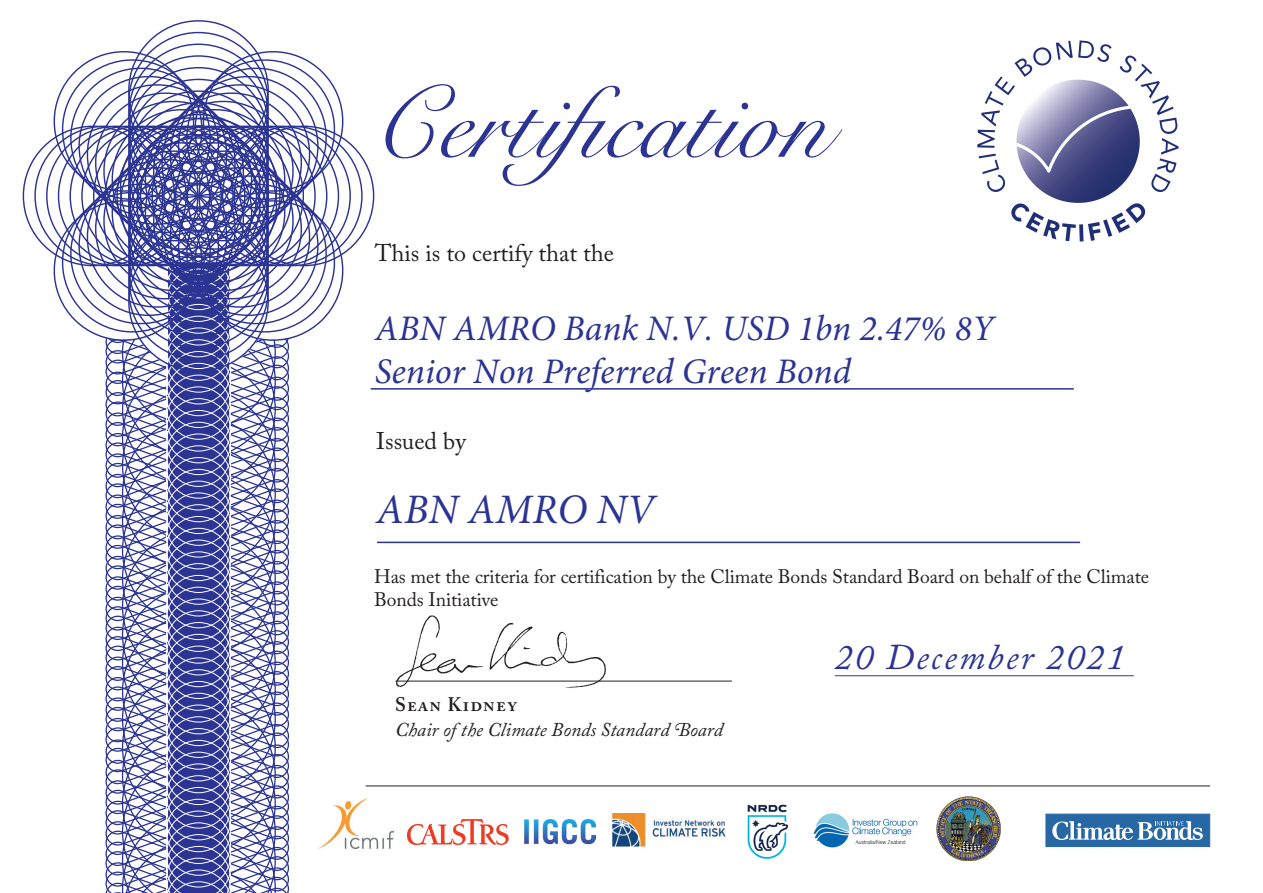
<style>
.page{position:relative;width:1263px;height:893px;background:#fff}
.page>*{position:absolute;margin:0;border:0;box-sizing:border-box;transform-origin:0 0}
.t1{font:102px "Snell Roundhand";letter-spacing:.005em;color:#2b3393}
.t2{font:italic 42px "Minion Pro";color:#2b3393}
.t3{font:italic 36px/43.2px "Minion Pro";color:#2b3393}
.t4{font:italic 36px "Adobe Caslon Pro";letter-spacing:.06em;color:#2b3393}
.t5{font:24px "Adobe Caslon Pro";color:#231f20}
.t6{font:19.5px/23.4px "Adobe Caslon Pro";letter-spacing:-.005em;color:#231f20}
.t7{font:italic 19.5px "Adobe Caslon Pro";color:#231f20}
.t8{font:600 19.5px "Adobe Caslon Pro";letter-spacing:.06em;color:#231f20}
</style>
<div class="page">
<img style="left:395px;top:615px;width:217px;height:73px">
<svg style="left:45px;top:20px;width:307px;height:873px"></svg>
<hr style="left:395px;top:681px;width:337px;height:1px;background:#231f20">
<hr style="left:366px;top:786px;width:844px;height:1px;background:#231f20">
<img style="left:977px;top:40px;width:202px;height:202px">
<img style="left:407px;top:819px;width:101px;height:27px">
<img style="left:937px;top:796px;width:63px;height:64px">
<img style="left:318px;top:798px;width:75px;height:51px">
<img style="left:813px;top:813px;width:105px;height:35px">
<img style="left:613px;top:813px;width:113px;height:34px">
<img style="left:524px;top:819px;width:72px;height:26px">
<img style="left:747px;top:804px;width:42px;height:55px">
<div style="left:1045px;top:814px;width:165px;height:33px;background:#2767a4"></div>
<svg style="left:1045px;top:820px;width:158px;height:21px"></svg>
<hr style="left:377px;top:542px;width:703px;height:1px;background:#2b3393">
<hr style="left:371px;top:388px;width:703px;height:1px;background:#2b3393">
<hr style="left:835px;top:675px;width:299px;height:1px;background:#2b3393">
<p class="t1" style="left:371px;top:43px;width:460px">Certification</p>
<p class="t5" style="left:375px;top:238px;width:241px">This is to certify that the</p>
<p class="t3" style="left:375px;top:307px;width:621px">ABN AMRO Bank N.V. USD 1bn 2.47% 8Y<br>Senior Non Preferred Green Bond</p>
<p class="t5" style="left:376px;top:427px;width:91px">Issued by</p>
<p class="t2" style="left:376px;top:481px;width:280px">ABN AMRO NV</p>
<p class="t6" style="left:374px;top:564px;width:776px">Has met the criteria for certification by the Climate Bonds Standard Board on behalf of the Climate<br>Bonds Initiative</p>
<p class="t4" style="left:835px;top:636px;width:292px">20 December 2021</p>
<p class="t8" style="left:395px;top:693px;width:123px">Sean Kidney</p>
<p class="t7" style="left:395px;top:718px;width:329px">Chair of the Climate Bonds Standard Board</p>
</div>
